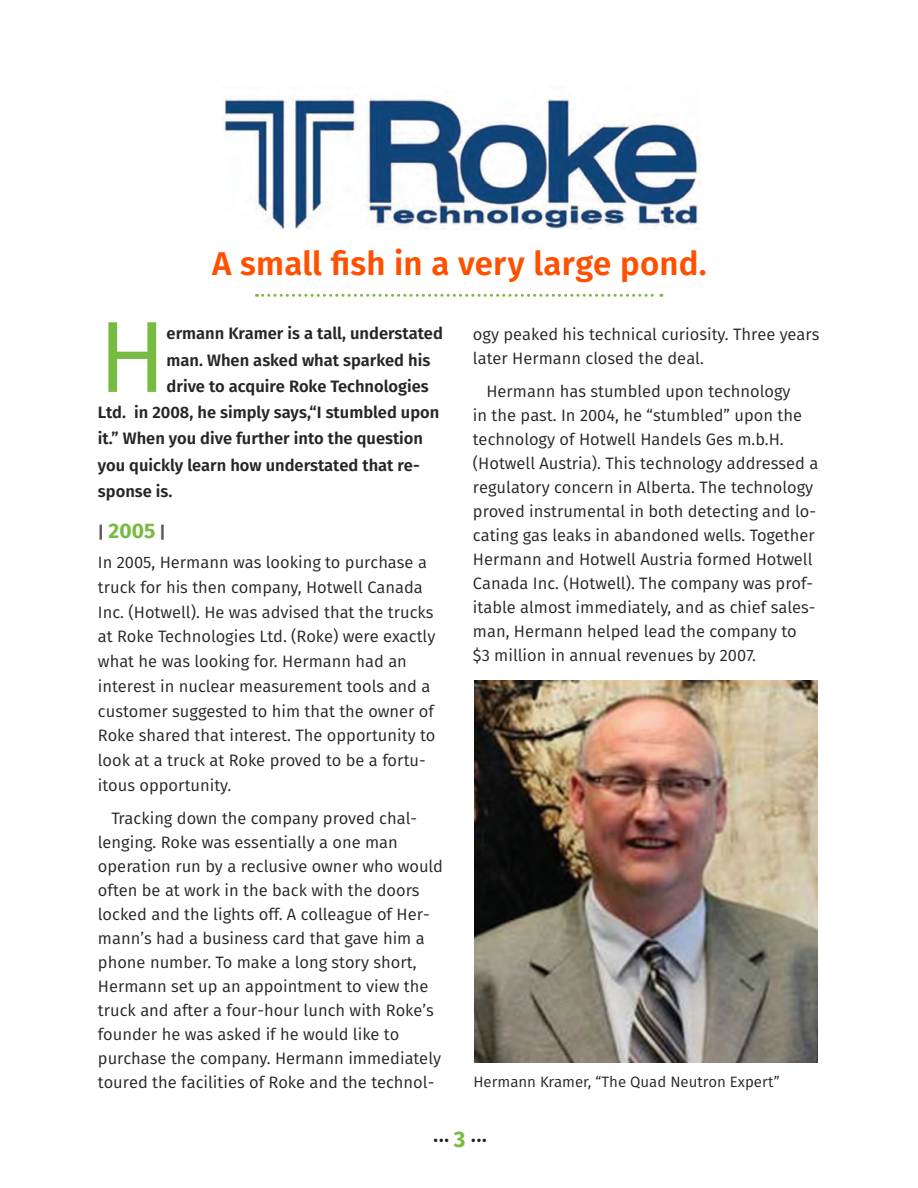
<style>
.page{position:relative;width:918px;height:1188px;background:#fff}
.page>*{position:absolute;margin:0;border:0;box-sizing:border-box;transform-origin:0 0}
.Para_Mid_Neo{font:101.25px "Fira Sans";color:#78bb42}
.t1{font:600 33px "Fira Sans";letter-spacing:.005em;color:#ff5000}
.Para_Mid_Neo-2{font:700 21px "Fira Sans";color:#78bb42}
.Para_Mid_Neo-3{font:16.5px/24px "Fira Sans";color:#252626}
.Para_Mid_Neo-4{font:600 16.5px "Fira Sans";color:#252626}
.Para_Mid_Neo-5{font:16.5px "Fira Sans";color:#231f20}
.Para_Mid_Neo-6{font:15px "Fira Sans";color:#252626}
.s1{font-size:16.5px;color:#57585a}
.s2{font-weight:700;font-size:22.5px;color:#78bb42}
</style>
<div class="page">
<img style="left:223px;top:96px;width:477px;height:134px">
<svg style="left:263px;top:294px;width:399px;height:3px"></svg>
<img style="left:474px;top:680px;width:344px;height:382px">
<p class="t1" style="left:212px;top:236px;width:496px">A small fish in a very large pond.</p>
<p class="Para_Mid_Neo" style="left:98px;top:281px;width:70px">H</p>
<p class="Para_Mid_Neo-4" style="left:167px;top:320px;width:278px">ermann Kramer is a tall, understated</p>
<p class="Para_Mid_Neo-4" style="left:167px;top:346px;width:265px">man. When asked what sparked his</p>
<p class="Para_Mid_Neo-4" style="left:167px;top:373px;width:264px">drive to acquire Roke Technologies</p>
<p class="Para_Mid_Neo-4" style="left:98px;top:399px;width:343px">Ltd. in 2008, he simply says,“I stumbled upon</p>
<p class="Para_Mid_Neo-4" style="left:98px;top:425px;width:327px">it.” When you dive further into the question</p>
<p class="Para_Mid_Neo-4" style="left:98px;top:451px;width:323px">you quickly learn how understated that re-</p>
<p class="Para_Mid_Neo-4" style="left:98px;top:478px;width:76px">sponse is.</p>
<p class="Para_Mid_Neo-2" style="left:98px;top:513px;width:69px"><span class="s1">|</span> 2005 <span class="s1">|</span></p>
<p class="Para_Mid_Neo-3" style="left:98px;top:550px;width:339px;line-height:24.8px">In 2005, Hermann was looking to purchase a truck for his then company, Hotwell Canada Inc. (Hotwell). He was advised that the trucks at Roke Technologies Ltd. (Roke) were exactly what he was looking for. Hermann had an interest in nuclear measurement tools and a customer suggested to him that the owner of Roke shared that interest. The opportunity to look at a truck at Roke proved to be a fortu&shy;itous opportunity.</p>
<p class="Para_Mid_Neo-3" style="left:98px;top:806px;width:347px;text-indent:13px">Tracking down the company proved chal&shy;lenging. Roke was essentially a one man operation run by a reclusive owner who would often be at work in the back with the doors locked and the lights off. A colleague of Her&shy;mann’s had a business card that gave him a phone number. To make a long story short, Hermann set up an appointment to view the truck and after a four-hour lunch with Roke’s founder he was asked if he would like to purchase the company. Hermann immediately toured the facilities of Roke and the technol-</p>
<p class="Para_Mid_Neo-3" style="left:473px;top:321px;width:348px">ogy peaked his technical curiosity. Three years later Hermann closed the deal.</p>
<p class="Para_Mid_Neo-3" style="left:473px;top:379px;width:347px;text-indent:13px">Hermann has stumbled upon technology<br>in the past. In 2004, he “stumbled” upon the technology of Hotwell Handels Ges m.b.H. (Hotwell Austria). This technology addressed a regulatory concern in Alberta. The technology proved instrumental in both detecting and lo&shy;cating gas leaks in abandoned wells. Together Hermann and Hotwell Austria formed Hotwell Canada Inc. (Hotwell). The company was prof&shy;itable almost immediately, and as chief sales&shy;man, Hermann helped lead the company to<br>$3 million in annual revenues by 2007.</p>
<p class="Para_Mid_Neo-6" style="left:473px;top:1070px;width:308px">Hermann Kramer, “The Quad Neutron Expert”</p>
<p class="Para_Mid_Neo-5" style="left:433px;top:1128px;width:55px">••• <span class="s2">3</span> •••</p>
</div>
